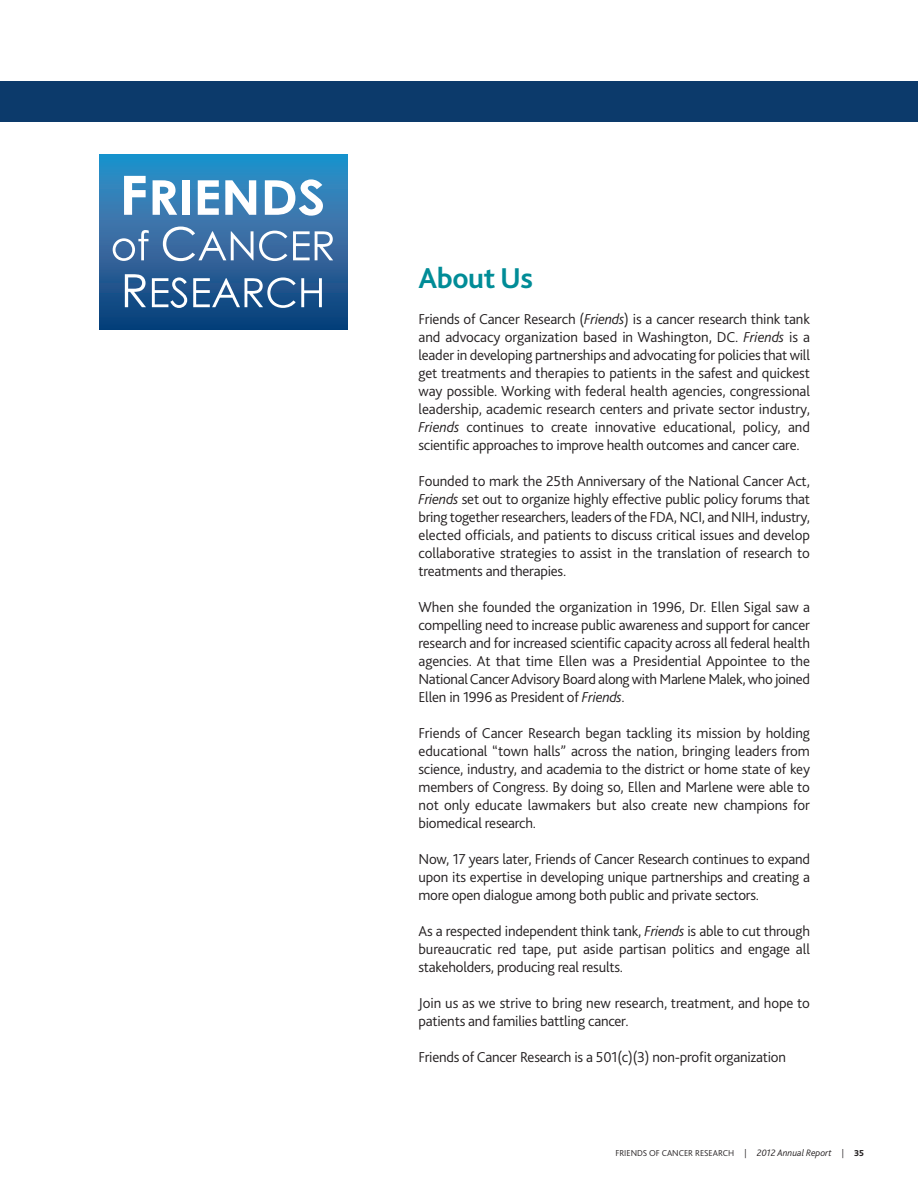
<style>
.page{position:relative;width:918px;height:1188px;background:#fff}
.page>*{position:absolute;margin:0;border:0;box-sizing:border-box;transform-origin:0 0}
.t1{font:700 30px "Bliss 2";letter-spacing:-.015em;color:#008c97}
.t2{font:300 15px/18px "Bliss 2";letter-spacing:-.015em;color:#231f20;text-align:justify}
.t3{font:300 9px "Bliss 2";color:#231f20}
.s1{font-style:italic}
.s2{font-style:italic;font-size:9.75px}
.s3{font-weight:800}
</style>
<div class="page">
<svg style="left:100px;top:154px;width:247px;height:175px;background:#256ba3"></svg>
<svg style="left:124px;top:176px;width:22px;height:39px"></svg>
<svg style="left:153px;top:180px;width:24px;height:35px"></svg>
<div style="left:182px;top:180px;width:8px;height:35px;background:#fff"></div>
<svg style="left:198px;top:180px;width:21px;height:35px"></svg>
<svg style="left:225px;top:180px;width:31px;height:35px"></svg>
<svg style="left:265px;top:179px;width:58px;height:37px"></svg>
<svg style="left:113px;top:230px;width:36px;height:31px"></svg>
<svg style="left:163px;top:227px;width:90px;height:34px"></svg>
<svg style="left:259px;top:231px;width:28px;height:30px"></svg>
<svg style="left:293px;top:231px;width:40px;height:29px"></svg>
<svg style="left:125px;top:274px;width:21px;height:33px"></svg>
<svg style="left:152px;top:277px;width:35px;height:31px"></svg>
<svg style="left:193px;top:277px;width:129px;height:31px"></svg>
<div style="left:0;top:81px;width:918px;height:41px;background:#0c3a6b"></div>
<h1 class="t1" style="left:418px;top:266px;width:116px">About Us</h1>
<p class="t2" style="left:418px;top:311px;width:393px">Friends of Cancer Research (<span class="s1">Friends</span>) is a cancer research think tank and advocacy organization based in Washington, DC. <span class="s1">Friends</span> is a leader in developing partnerships and advocating for policies that will get treatments and therapies to patients in the safest and quickest way possible. Working with federal health agencies, congressional leadership, academic research centers and private sector industry, <span class="s1">Friends</span> continues to create innovative educational, policy, and scientific approaches to improve health outcomes and cancer care.</p>
<p class="t2" style="left:418px;top:473px;width:393px">Founded to mark the 25th Anniversary of the National Cancer Act, <span class="s1">Friends</span> set out to organize highly effective public policy forums that bring together researchers, leaders of the FDA, NCI, and NIH, industry, elected officials, and patients to discuss critical issues and develop collaborative strategies to assist in the translation of research to treatments and therapies.</p>
<p class="t2" style="left:419px;top:599px;width:393px">When she founded the organization in 1996, Dr. Ellen Sigal saw a compelling need to increase public awareness and support for cancer research and for increased scientific capacity across all federal health agencies. At that time Ellen was a Presidential Appointee to the NationalCancerAdvisory Board along with Marlene Malek, who joined Ellen in 1996 as President of <span class="s1">Friends</span>.</p>
<p class="t2" style="left:419px;top:725px;width:393px">Friends of Cancer Research began tackling its mission by holding educational “town halls” across the nation, bringing leaders from science, industry, and academia to the district or home state of key members of Congress. By doing so, Ellen and Marlene were able to not only educate lawmakers but also create new champions for biomedical research.</p>
<p class="t2" style="left:418px;top:851px;width:393px">Now, 17 years later, Friends of Cancer Research continues to expand upon its expertise in developing unique partnerships and creating a more open dialogue among both public and private sectors.</p>
<p class="t2" style="left:418px;top:923px;width:393px">As a respected independent think tank, <span class="s1">Friends</span> is able to cut through bureaucratic red tape, put aside partisan politics and engage all stakeholders, producing real results.</p>
<p class="t2" style="left:418px;top:995px;width:393px">Join us as we strive to bring new research, treatment, and hope to patients and families battling cancer.</p>
<p class="t2" style="left:418px;top:1049px;width:369px">Friends of Cancer Research is a 501(c)(3) non-profit organization</p>
<p class="t3" style="left:615px;top:1150px;width:250px">FRIENDS OF CANCER RESEARCH | <span class="s2">2012 Annual Report</span> | <span class="s3">35</span></p>
</div>
